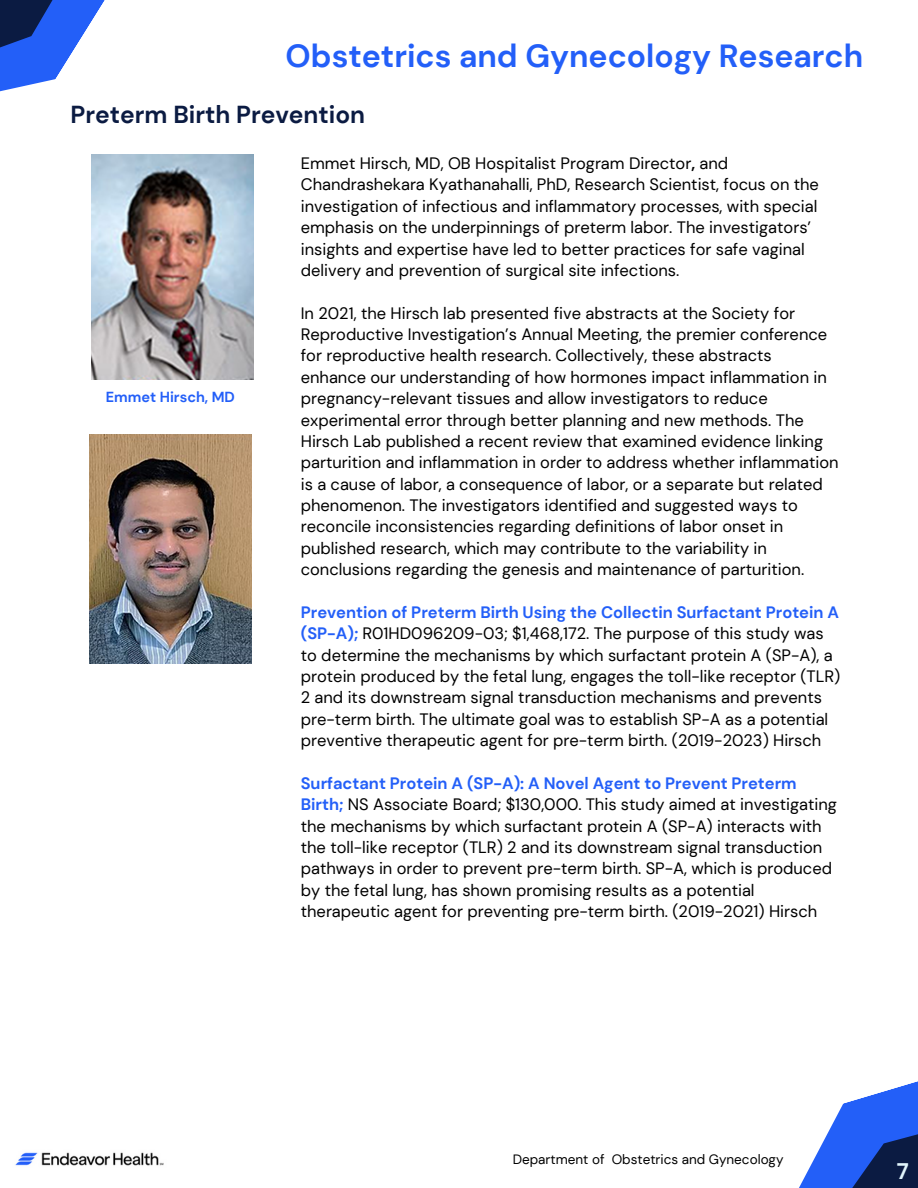
<style>
.page{position:relative;width:918px;height:1188px;background:#fff}
.page>*{position:absolute;margin:0;border:0;box-sizing:border-box;transform-origin:0 0}
.t1{font:700 31.95px "DM Sans";color:#235ff8}
.t2{font:700 24.45px "DM Sans";color:#0b1b42}
.t3{font:700 22.5px "DM Sans";color:#e1f5fc}
.t4{font:16.5px/21.3px "DM Sans";color:#000}
.t5{font:700 14.55px "DM Sans";color:#235ff8}
.t6{font:13.5px "DM Sans";color:#000}
.s1{font-weight:700}
.s2{font-weight:700;color:#235ff8}
</style>
<div class="page">
<svg style="left:799px;top:1081px;width:119px;height:107px;fill:#235ff8"></svg>
<svg style="left:0;top:0;width:105px;height:255px"></svg>
<img style="left:92px;top:154px;width:162px;height:225px">
<img style="left:90px;top:434px;width:162px;height:230px">
<img style="left:15px;top:1152px;width:149px;height:14px">
<h3 class="t1" style="left:286px;top:35px;width:579px">Obstetrics and Gynecology Research</h3>
<p class="t2" style="left:71px;top:98px;width:296px">Preterm Birth Prevention</p>
<p class="t5" style="left:106px;top:388px;width:131px">Emmet Hirsch, MD</p>
<h3 class="t4" style="left:301px;top:153px;width:520px">Emmet Hirsch, MD, OB Hospitalist Program Director<span class="s1">,</span> and Chandrashekara Kyathanahalli, PhD, Research Scientist, focus on the investigation of infectious and inflammatory processes, with special emphasis on the underpinnings of preterm labor. The investigators’ insights and expertise have led to better practices for safe vaginal delivery and prevention of surgical site infections.</h3>
<h3 class="t4" style="left:301px;top:302px;width:539px">In 2021, the Hirsch lab presented five abstracts at the Society for Reproductive Investigation’s Annual Meeting, the premier conference for reproductive health research. Collectively, these abstracts enhance our understanding of how hormones impact inflammation in pregnancy-relevant tissues and allow investigators to reduce experimental error through better planning and new methods. The Hirsch Lab published a recent review that examined evidence linking parturition and inflammation in order to address whether inflammation is a cause of labor, a consequence of labor, or a separate but related phenomenon. The investigators identified and suggested ways to reconcile inconsistencies regarding definitions of labor onset in published research, which may contribute to the variability in conclusions regarding the genesis and maintenance of parturition.</h3>
<h4 class="t4" style="left:301px;top:602px;width:541px"><span class="s2">Prevention of Preterm Birth Using the Collectin Surfactant Protein A (SP-A);</span> R01HD096209-03; $1,468,172. The purpose of this study was to determine the mechanisms by which surfactant protein A (SP-A), a protein produced by the fetal lung, engages the toll-like receptor (TLR)<br>2 and its downstream signal transduction mechanisms and prevents pre-term birth. The ultimate goal was to establish SP-A as a potential preventive therapeutic agent for pre-term birth. (2019-2023) Hirsch</h4>
<p class="t4" style="left:301px;top:773px;width:538px"><span class="s2">Surfactant Protein A (SP-A): A Novel Agent to Prevent Preterm Birth;</span> NS Associate Board; $130,000. This study aimed at investigating the mechanisms by which surfactant protein A (SP-A) interacts with the toll-like receptor (TLR) 2 and its downstream signal transduction pathways in order to prevent pre-term birth. SP-A, which is produced by the fetal lung, has shown promising results as a potential therapeutic agent for preventing pre-term birth. (2019-2021) Hirsch</p>
<p class="t6" style="left:513px;top:1151px;width:272px">Department of Obstetrics and Gynecology</p>
<h3 class="t3" style="left:897px;top:1157px;width:14px">7</h3>
</div>
